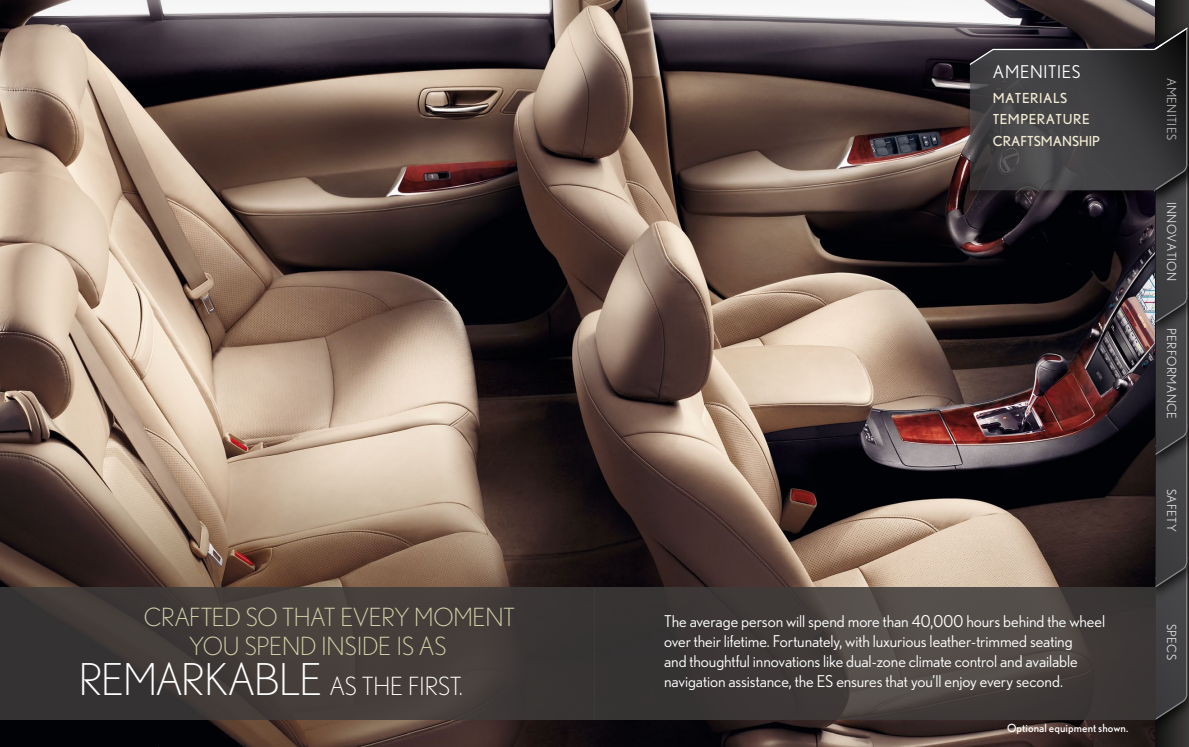
<style>
.page{position:relative;width:1189px;height:747px;background:#fff}
.page>*{position:absolute;margin:0;border:0;box-sizing:border-box;transform-origin:0 0}
.t1{font:300 25px/40px "Nobel";letter-spacing:-.015em;color:#d0d0a8}
.t2{font:17.5px "Nobel";letter-spacing:.04em;color:#fff}
.t3{font:16.25px/20px "Nobel";letter-spacing:-.005em;color:#fff}
.t4{font:13.75px/21.2px "Nobel";letter-spacing:.04em;color:#f3ecd4}
.t5{font:12.5px "Nobel";letter-spacing:.03em;color:#d9dadb}
.t6{font:12.5px "Nobel";letter-spacing:.03em;color:#b1b3b4}
.t7{font:11.25px "Nobel";letter-spacing:.01em;color:#fff}
.s1{font-size:43.75px;color:#fff}
.s2{color:#fff}
</style>
<div class="page">
<img style="left:0;top:0;width:1155px;height:747px">
<svg style="left:1155px;top:0;width:33px;height:747px"></svg>
<img style="left:1155px;top:607px;width:33px;height:132px">
<img style="left:1186px;top:474px;width:2px;height:133px">
<img style="left:1186px;top:342px;width:2px;height:132px">
<img style="left:1186px;top:209px;width:2px;height:133px">
<svg style="left:594px;top:587px;width:375px;height:132px;background:#423d3b"></svg>
<div style="left:0;top:587px;width:594px;height:132px;background:linear-gradient(to right,#3c3836,#433c39)"></div>
<img style="left:968px;top:18px;width:220px;height:191px">
<svg style="left:969px;top:27px;width:217px;height:693px;background:#3c3536"></svg>
<p class="t1" style="left:144px;top:597px;width:372px">CRAFTED SO THAT EVERY MOMENT</p>
<p class="t1" style="left:79px;top:626px;width:385px;text-indent:110px">YOU SPEND INSIDE IS AS<br><span class="s1">REMARKABLE</span> <span class="s2">AS THE FIRST.</span></p>
<p class="t2" style="left:992px;top:62px;width:89px">AMENITIES</p>
<p class="t4" style="left:992px;top:87px;width:109px">MATERIALS<br>TEMPERATURE<br>CRAFTSMANSHIP</p>
<p class="t3" style="left:664px;top:611px;width:442px">The average person will spend more than 40,000 hours behind the wheel over their lifetime. Fortunately, with luxurious leather-trimmed seating<br>and thoughtful innovations like dual-zone climate control and available navigation assistance, the ES ensures that you’ll enjoy every second.</p>
<p class="t7" style="left:1006px;top:722px;width:123px">Optional equipment shown.</p>
<p class="t6" style="left:1178px;top:78px;width:63px;rotate:90deg">AMENITIES</p>
<p class="t5" style="left:1178px;top:202px;width:81px;rotate:90deg">INNOVATION</p>
<p class="t5" style="left:1178px;top:328px;width:92px;rotate:90deg">PERFORMANCE</p>
<p class="t5" style="left:1178px;top:489px;width:44px;rotate:90deg">SAFETY</p>
<p class="t5" style="left:1178px;top:624px;width:38px;rotate:90deg">SPECS</p>
</div>
